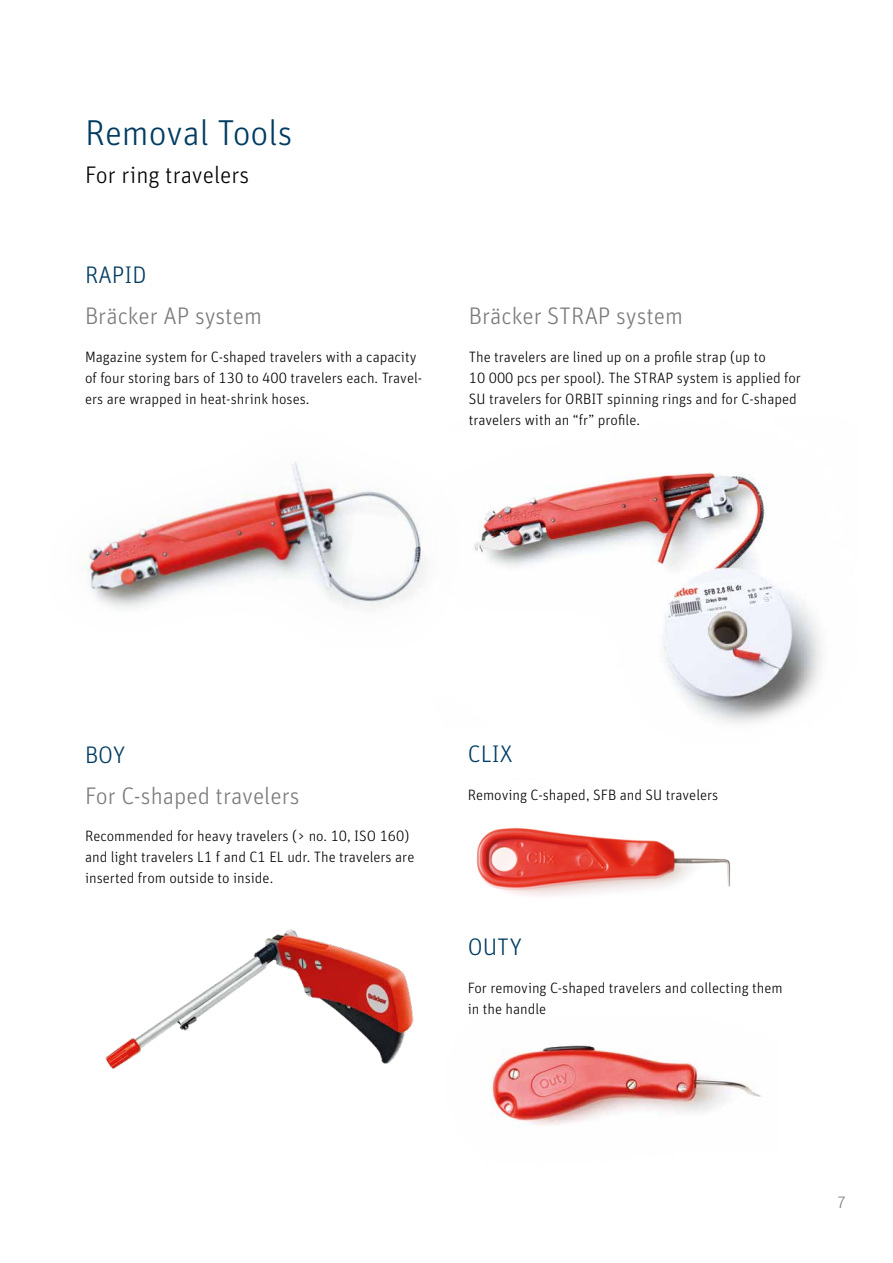
<style>
.page{position:relative;width:893px;height:1263px;background:#fff}
.page>*{position:absolute;margin:0;border:0;box-sizing:border-box;transform-origin:0 0}
.t1{font:300 36px "Unit Pro";color:#003b61}
.t2{font:300 24px "Unit Pro";color:#7c7b7b}
.t3{font:300 24px "Unit Pro";color:#000}
.t4{font:300 24px "Unit Pro";color:#003b61}
.t5{font:300 16.5px "Unit Pro";color:#7c7b7b}
.t6{font:300 15px/21px "Unit Pro";color:#000}
</style>
<div class="page">
<img style="left:476px;top:827px;width:254px;height:69px">
<img style="left:490px;top:1045px;width:271px;height:81px">
<img style="left:105px;top:929px;width:309px;height:140px">
<img style="left:479px;top:472px;width:343px;height:252px">
<img style="left:81px;top:462px;width:398px;height:147px">
<h1 class="t1" style="left:85px;top:110px;width:209px">Removal Tools</h1>
<h2 class="t3" style="left:85px;top:159px;width:166px">For ring travelers</h2>
<h2 class="t4" style="left:85px;top:259px;width:63px">RAPID</h2>
<h2 class="t2" style="left:85px;top:301px;width:178px">Bräcker AP system</h2>
<p class="t6" style="left:85px;top:346px;width:339px">Magazine system for C-shaped travelers with a capacity of four storing bars of 130 to 400 travelers each. Travel&shy;ers are wrapped in heat-shrink hoses.</p>
<h2 class="t2" style="left:469px;top:301px;width:216px">Bräcker STRAP system</h2>
<p class="t6" style="left:469px;top:346px;width:334px">The travelers are lined up on a profile strap (up to<br>10 000 pcs per spool). The STRAP system is applied for SU travelers for ORBIT spinning rings and for C-shaped travelers with an “fr” profile.</p>
<h2 class="t4" style="left:85px;top:739px;width:42px">BOY</h2>
<h2 class="t2" style="left:85px;top:781px;width:216px">For C-shaped travelers</h2>
<p class="t6" style="left:85px;top:825px;width:331px">Recommended for heavy travelers (&gt; no. 10, ISO 160) and light travelers L1 f and C1 EL udr. The travelers are inserted from outside to inside.</p>
<h2 class="t4" style="left:468px;top:738px;width:46px">CLIX</h2>
<p class="t6" style="left:468px;top:784px;width:252px">Removing C-shaped, SFB and SU travelers</p>
<h2 class="t4" style="left:468px;top:931px;width:56px">OUTY</h2>
<p class="t6" style="left:468px;top:977px;width:316px">For removing C-shaped travelers and collecting them in the handle</p>
<p class="t5" style="left:838px;top:1192px;width:11px">7</p>
</div>
